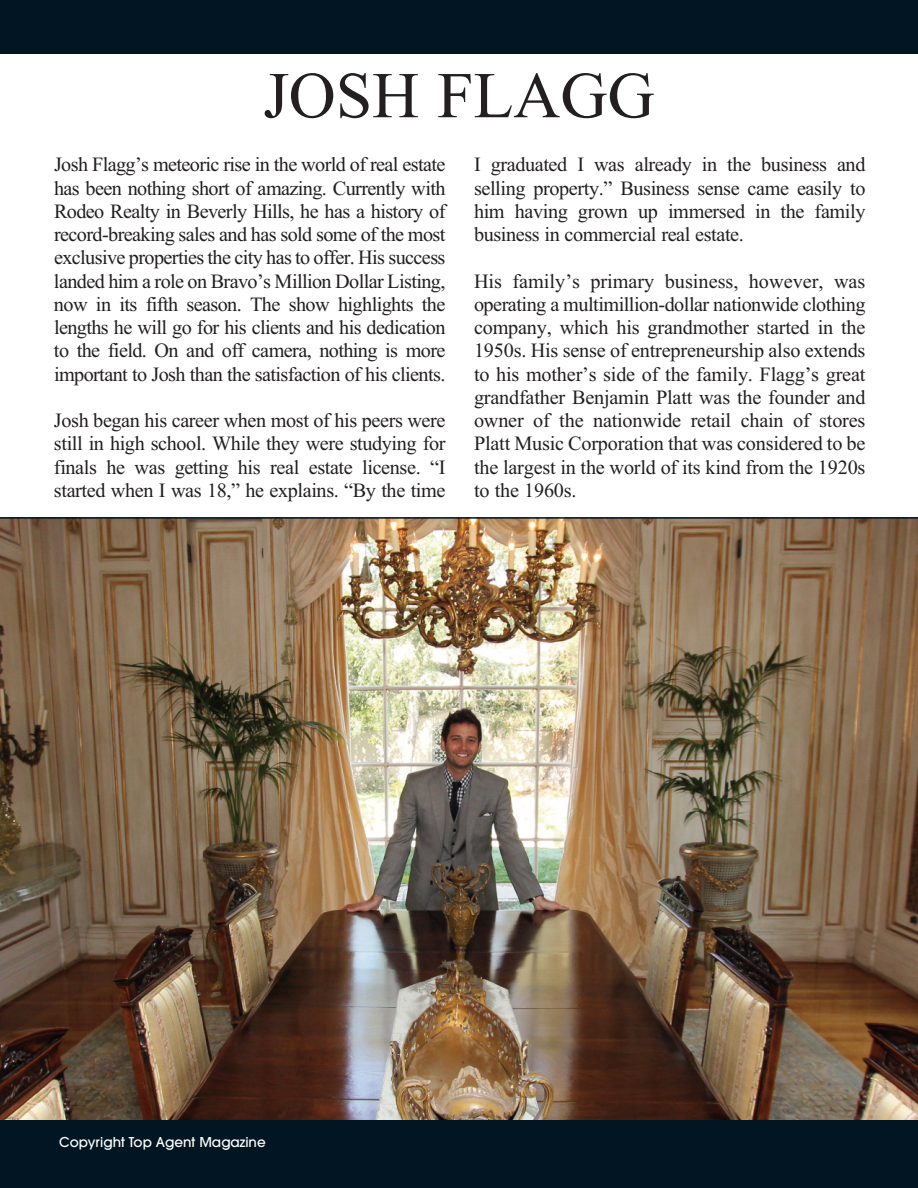
<style>
.page{position:relative;width:918px;height:1188px;background:#fff}
.page>*{position:absolute;margin:0;border:0;box-sizing:border-box;transform-origin:0 0}
.t1{font:65.25px "Times New Roman";color:#231f20}
.t2{font:20.25px/23.2px "Times New Roman";letter-spacing:-.02em;color:#231f20;text-align:justify}
.t3{font:500 13.5px "Avant Garde";color:#fff}
</style>
<div class="page">
<img style="left:0;top:519px;width:918px;height:601px">
<div style="left:0;top:1120px;width:918px;height:68px;background:#011622"></div>
<div style="left:0;top:0;width:918px;height:54px;background:#011622"></div>
<hr style="left:0;top:517px;width:918px;height:2px;background:#011622">
<h1 class="t1" style="left:263px;top:57px;width:393px">JOSH FLAGG</h1>
<p class="t2" style="left:474px;top:153px;width:393px">I graduated I was already in the business and selling property.” Business sense came easily to him having grown up immersed in the family business in commercial real estate.</p>
<p class="t2" style="left:474px;top:269px;width:393px">His family’s primary business, however, was operating a multimillion-dollar nationwide clothing company, which his grandmother started in the 1950s. His sense of entrepreneurship also extends to his mother’s side of the family. Flagg’s great grandfather Benjamin Platt was the founder and owner of the nationwide retail chain of stores Platt Music Corporation that was considered to be the largest in the world of its kind from the 1920s to the 1960s.</p>
<p class="t2" style="left:54px;top:153px;width:393px">Josh Flagg’s meteoric rise in the world of real estate has been nothing short of amazing. Currently with Rodeo Realty in Beverly Hills, he has a history of record-breaking sales and has sold some of the most exclusive properties the city has to offer. His success landed him a role on Bravo’s Million Dollar Listing, now in its fifth season. The show highlights the lengths he will go for his clients and his dedication to the field. On and off camera, nothing is more important to Josh than the satisfaction of his clients.</p>
<p class="t2" style="left:54px;top:408px;width:393px">Josh began his career when most of his peers were still in high school. While they were studying for finals he was getting his real estate license. “I started when I was 18,” he explains. “By the time</p>
<p class="t3" style="left:59px;top:1137px;width:208px">Copyright Top Agent Magazine</p>
</div>
